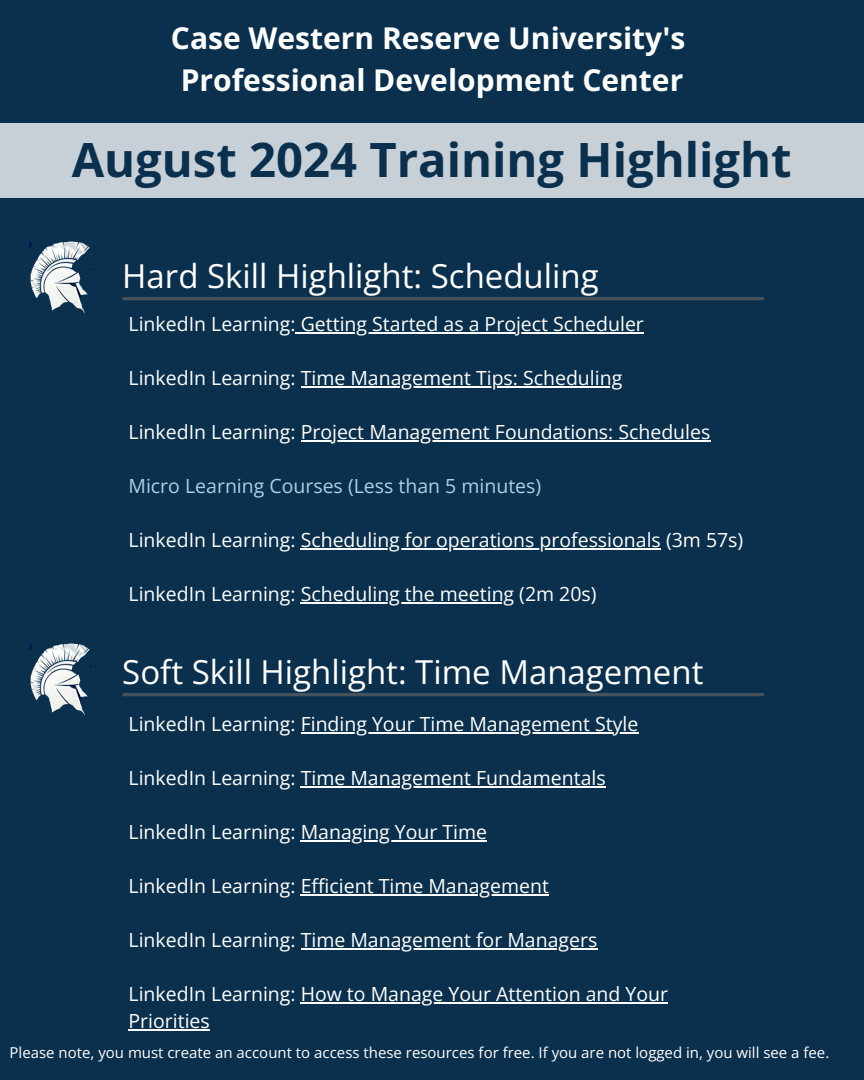
<style>
.page{position:relative;width:864px;height:1080px;background:#0a304e}
.page>*{position:absolute;margin:0;border:0;box-sizing:border-box;transform-origin:0 0}
.t1{font:700 47.25px "Open Sans";color:#0a304e}
.t2{font:33px "Open Sans";color:#fff}
.t3{font:700 30px/41.7px "Open Sans";color:#fff;text-align:center}
.t4{font:19.5px/27px "Open Sans";color:#fff}
.t5{font:19.5px "Open Sans";color:#a6d2e6}
.t6{font:15px "Open Sans";color:#fff}
</style>
<div class="page">
<div style="left:0;top:123px;width:864px;height:75px;background:#c8d0d7"></div>
<hr style="left:124px;top:297px;width:639px;height:3px;background:#626262">
<hr style="left:124px;top:693px;width:639px;height:3px;background:#626262">
<img style="left:29px;top:239px;width:61px;height:73px">
<img style="left:29px;top:642px;width:61px;height:73px">
<hr style="left:296px;top:332px;width:348px;height:1px;background:#fff">
<hr style="left:301px;top:386px;width:321px;height:1px;background:#fff">
<hr style="left:301px;top:440px;width:409px;height:1px;background:#fff">
<hr style="left:301px;top:548px;width:360px;height:1px;background:#fff">
<hr style="left:301px;top:602px;width:213px;height:1px;background:#fff">
<hr style="left:301px;top:733px;width:337px;height:1px;background:#fff">
<hr style="left:301px;top:787px;width:305px;height:1px;background:#fff">
<hr style="left:301px;top:841px;width:186px;height:1px;background:#fff">
<hr style="left:301px;top:895px;width:248px;height:1px;background:#fff">
<hr style="left:301px;top:949px;width:296px;height:1px;background:#fff">
<hr style="left:301px;top:1003px;width:367px;height:1px;background:#fff">
<hr style="left:129px;top:1030px;width:81px;height:1px;background:#fff">
<p class="t3" style="left:171px;top:17px;width:516px">Case Western Reserve University's<br>Professional Development Center</p>
<h3 class="t1" style="left:72px;top:127px;width:722px">August 2024 Training Highlight</h3>
<h4 class="t2" style="left:122px;top:253px;width:478px">Hard Skill Highlight: Scheduling</h4>
<h4 class="t4" style="left:129px;top:310px;width:517px">LinkedIn Learning: Getting Started as a Project Scheduler</h4>
<h4 class="t4" style="left:129px;top:364px;width:495px">LinkedIn Learning: Time Management Tips: Scheduling</h4>
<h4 class="t4" style="left:129px;top:418px;width:583px">LinkedIn Learning: Project Management Foundations: Schedules</h4>
<h4 class="t5" style="left:129px;top:472px;width:414px">Micro Learning Courses (Less than 5 minutes)</h4>
<h3 class="t4" style="left:129px;top:526px;width:616px">LinkedIn Learning: Scheduling for operations professionals (3m 57s)</h3>
<h4 class="t4" style="left:129px;top:580px;width:470px">LinkedIn Learning: Scheduling the meeting (2m 20s)</h4>
<p class="t2" style="left:122px;top:649px;width:583px">Soft Skill Highlight: Time Management</p>
<h4 class="t4" style="left:129px;top:710px;width:511px">LinkedIn Learning: Finding Your Time Management Style</h4>
<h4 class="t4" style="left:129px;top:764px;width:479px">LinkedIn Learning: Time Management Fundamentals</h4>
<h4 class="t4" style="left:129px;top:818px;width:360px">LinkedIn Learning: Managing Your Time</h4>
<h4 class="t4" style="left:129px;top:872px;width:422px">LinkedIn Learning: Efficient Time Management</h4>
<p class="t4" style="left:129px;top:926px;width:470px">LinkedIn Learning: Time Management for Managers</p>
<p class="t4" style="left:129px;top:980px;width:541px">LinkedIn Learning: How to Manage Your Attention and Your<br>Priorities</p>
<h4 class="t6" style="left:10px;top:1042px;width:821px">Please note, you must create an account to access these resources for free. If you are not logged in, you will see a fee.</h4>
</div>
